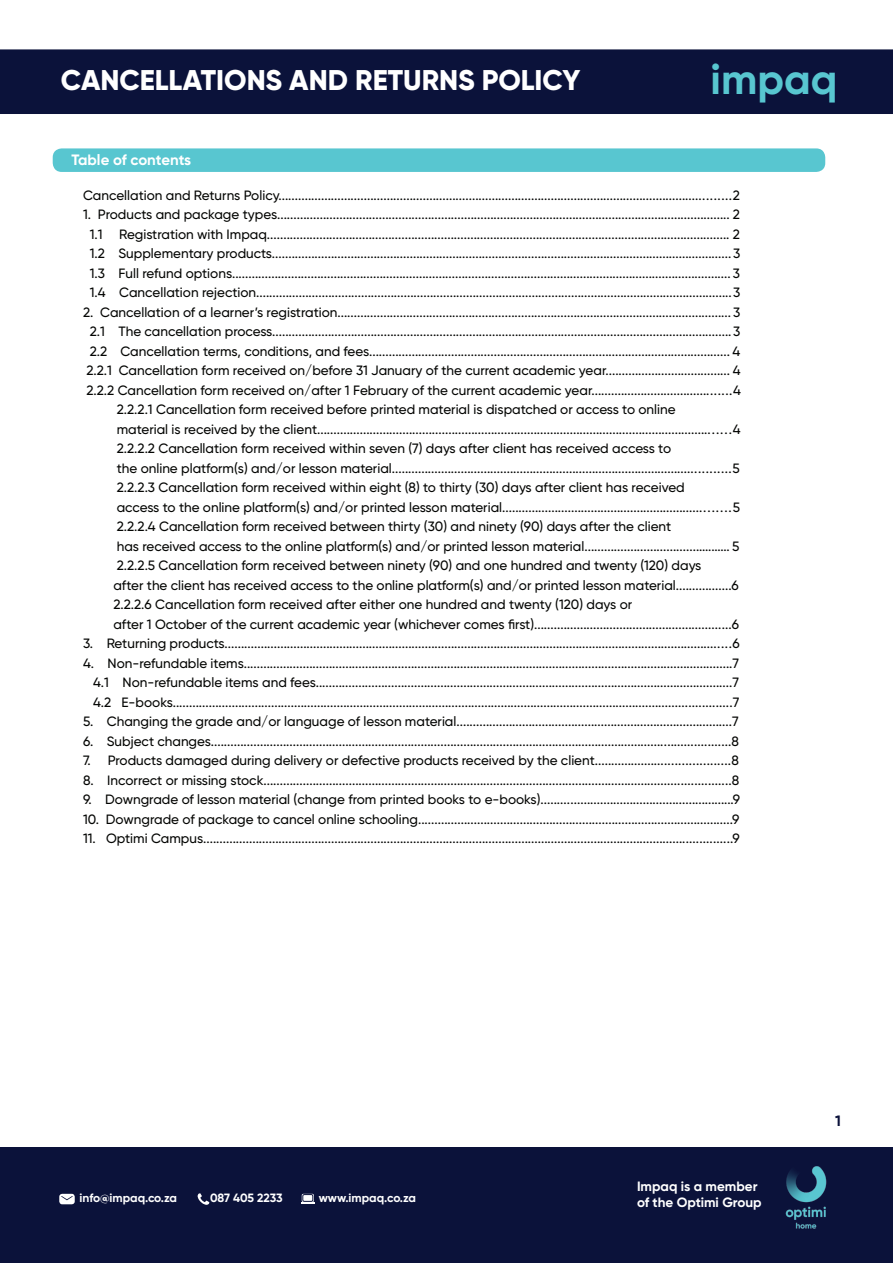
<style>
.page{position:relative;width:893px;height:1263px;background:#fff}
.page>*{position:absolute;margin:0;border:0;box-sizing:border-box;transform-origin:0 0}
.t1{font:700 42.6px "Gilroy";color:#58c6d0}
.t2{font:800 28.5px "Gilroy";color:#fff}
.t3{font:700 15px "Gilroy";color:#fff}
.t4{font:700 15px "Gilroy";color:#0b123a}
.t5{font:500 13.5px/19.5px "Gilroy";color:#040503;text-align:center}
.t6{font:700 13.5px/16.2px "Gilroy";color:#fff}
.t7{font:700 12px "Gilroy";color:#fff}
</style>
<div class="page">
<div style="left:0;top:49px;width:893px;height:65px;background:#0b123a"></div>
<div style="left:0;top:1148px;width:893px;height:115px;background:#0b123a"></div>
<div style="left:59px;top:1194px;width:16px;height:10px;background:#fff;border-radius:3px"></div>
<svg style="left:61px;top:1196px;width:12px;height:4px"></svg>
<svg style="left:198px;top:1193px;width:11px;height:12px"></svg>
<div style="left:302px;top:1194px;width:12px;height:8px;background:#fff;border-radius:2px"></div>
<div style="left:302px;top:1194px;width:11px;height:8px;border:1px solid #0b123a;border-radius:2px"></div>
<svg style="left:301px;top:1202px;width:14px;height:2px"></svg>
<img style="left:785px;top:1159px;width:42px;height:69px">
<div style="left:53px;top:148px;width:772px;height:24px;background:#58c6d0;border-radius:9px"></div>
<h2 class="t2" style="left:61px;top:62px;width:521px">CANCELLATIONS AND RETURNS POLICY</h2>
<h1 class="t1" style="left:711px;top:52px;width:128px">impaq</h1>
<p class="t3" style="left:71px;top:150px;width:121px">Table of contents</p>
<p class="t5" style="left:83px;top:185px;width:658px">Cancellation and Returns Policy.........................................................................................................................................2</p>
<p class="t5" style="left:83px;top:205px;width:659px">1. Products and package types.......................................................................................................................................... 2<br>1.1 Registration with Impaq............................................................................................................................................. 2<br>1.2 Supplementary products............................................................................................................................................ 3<br>1.3 Full refund options........................................................................................................................................................ 3<br>1.4 Cancellation rejection.................................................................................................................................................3</p>
<p class="t5" style="left:83px;top:302px;width:659px">2. Cancellation of a learner’s registration........................................................................................................................ 3</p>
<p class="t5" style="left:90px;top:322px;width:652px">2.1 The cancellation process............................................................................................................................................3</p>
<p class="t5" style="left:90px;top:341px;width:652px">2.2 Cancellation terms, conditions, and fees.............................................................................................................. 4</p>
<p class="t5" style="left:86px;top:361px;width:656px">2.2.1 Cancellation form received on/before 31 January of the current academic year...................................... 4</p>
<p class="t5" style="left:86px;top:380px;width:656px">2.2.2 Cancellation form received on/after 1 February of the current academic year..........................................4</p>
<p class="t5" style="left:117px;top:400px;width:560px">2.2.2.1 Cancellation form received before printed material is dispatched or access to online</p>
<p class="t5" style="left:117px;top:419px;width:625px">material is received by the client.............................................................................................................................4</p>
<p class="t5" style="left:117px;top:439px;width:556px">2.2.2.2 Cancellation form received within seven (7) days after client has received access to</p>
<p class="t5" style="left:117px;top:458px;width:624px">the online platform(s) and/or lesson material......................................................................................................5</p>
<p class="t5" style="left:117px;top:478px;width:570px">2.2.2.3 Cancellation form received within eight (8) to thirty (30) days after client has received</p>
<p class="t5" style="left:117px;top:497px;width:625px">access to the online platform(s) and/or printed lesson material....................................................................5</p>
<p class="t5" style="left:117px;top:517px;width:556px">2.2.2.4 Cancellation form received between thirty (30) and ninety (90) days after the client</p>
<p class="t5" style="left:117px;top:536px;width:624px">has received access to the online platform(s) and/or printed lesson material............................................. 5</p>
<p class="t5" style="left:117px;top:556px;width:586px">2.2.2.5 Cancellation form received between ninety (90) and one hundred and twenty (120) days</p>
<p class="t5" style="left:113px;top:575px;width:627px">after the client has received access to the online platform(s) and/or printed lesson material.................6</p>
<p class="t5" style="left:113px;top:595px;width:520px">2.2.2.6 Cancellation form received after either one hundred and twenty (120) days or</p>
<p class="t5" style="left:113px;top:614px;width:627px">after 1 October of the current academic year (whichever comes first)............................................................6</p>
<p class="t5" style="left:83px;top:633px;width:658px">3. Returning products..........................................................................................................................................................6</p>
<p class="t5" style="left:93px;top:653px;width:648px;text-align:justify;text-indent:-10px">4. Non-refundable items.....................................................................................................................................................7<br>4.1 Non-refundable items and fees...............................................................................................................................7<br>4.2 E-books..........................................................................................................................................................................7</p>
<p class="t5" style="left:83px;top:711px;width:657px">5. Changing the grade and/or language of lesson material....................................................................................7</p>
<p class="t5" style="left:83px;top:731px;width:658px">6. Subject changes..............................................................................................................................................................8</p>
<p class="t5" style="left:83px;top:750px;width:657px">7. Products damaged during delivery or defective products received by the client........................................8</p>
<p class="t5" style="left:83px;top:770px;width:658px">8. Incorrect or missing stock..............................................................................................................................................8</p>
<p class="t5" style="left:83px;top:789px;width:659px">9. Downgrade of lesson material (change from printed books to e-books)...........................................................9</p>
<p class="t5" style="left:83px;top:809px;width:658px">10. Downgrade of package to cancel online schooling................................................................................................9</p>
<p class="t5" style="left:83px;top:828px;width:658px">11. Optimi Campus.................................................................................................................................................................9</p>
<p class="t7" style="left:79px;top:1190px;width:99px">info@impaq.co.za</p>
<p class="t7" style="left:210px;top:1190px;width:74px">087 405 2233</p>
<p class="t7" style="left:319px;top:1190px;width:99px">www.impaq.co.za</p>
<p class="t6" style="left:637px;top:1178px;width:126px">Impaq is a member of the Optimi Group</p>
<p class="t4" style="left:835px;top:1112px;width:7px">1</p>
</div>
